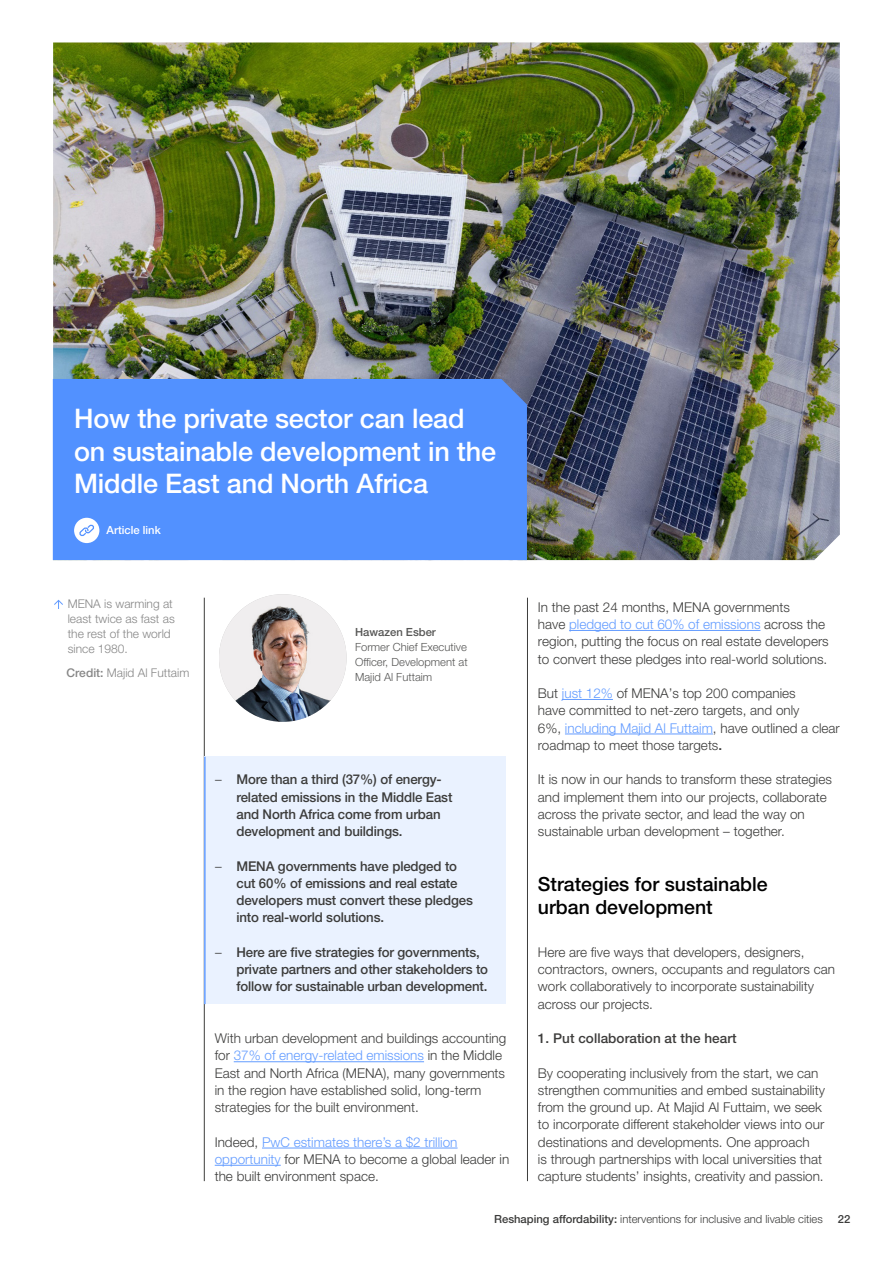
<style>
.page{position:relative;width:893px;height:1263px;background:#fff}
.page>*{position:absolute;margin:0;border:0;box-sizing:border-box;transform-origin:0 0}
.t1{font:500 27px/32.4px "Helvetica Neue LT Pro";letter-spacing:-.005em;color:#fff}
.t2{font:500 19.5px/23.4px "Helvetica Neue LT Pro";color:#000}
.t3{font:300 13.5px/17.2px "Helvetica Neue LT Pro";color:#3c3c3b}
.t4{font:500 13.5px/17.2px "Helvetica Neue LT Pro";letter-spacing:-.01em;color:#3c3c3b}
.t5{font:500 13.5px "Helvetica Neue LT Pro";letter-spacing:.005em;color:#3d3c3b}
.t6{font:300 12px/15px "Helvetica Neue LT Pro";color:#878787}
.t7{font:300 11.25px "Helvetica Neue LT Pro";color:#3c3c3b}
.t8{font:300 11.25px/15px "Helvetica Neue LT Pro";color:#575756;text-align:justify}
.t9{font:500 11.25px "Helvetica Neue LT Pro";color:#575756}
.t10{font:500 11.25px "Helvetica Neue LT Pro";color:#fff}
.t11{font:500 11.25px "Helvetica Neue LT Pro";color:#3c3c3b}
.s1{font-weight:500}
.s2{font-weight:300}
.s3{color:#639cff}
</style>
<div class="page">
<img style="left:53px;top:43px;width:787px;height:517px">
<img style="left:219px;top:594px;width:128px;height:128px;border-radius:64px">
<hr style="left:204px;top:598px;width:1px;height:583px;background:#3c3c3b">
<div style="left:205px;top:757px;width:301px;height:247px;background:#eaf2ff"></div>
<hr style="left:204px;top:757px;width:2px;height:247px;background:#639cff">
<hr style="left:527px;top:598px;width:1px;height:583px;background:#3c3c3b">
<svg style="left:54px;top:599px;width:9px;height:10px"></svg>
<hr style="left:234px;top:1061px;width:190px;height:1px;background:#639cff">
<hr style="left:262px;top:1148px;width:196px;height:1px;background:#639cff">
<hr style="left:215px;top:1165px;width:66px;height:1px;background:#639cff">
<hr style="left:569px;top:630px;width:191px;height:1px;background:#639cff">
<hr style="left:562px;top:699px;width:51px;height:1px;background:#639cff">
<hr style="left:565px;top:734px;width:148px;height:1px;background:#639cff">
<div style="left:53px;top:379px;width:474px;height:181px;background:#5291ff"></div>
<div style="left:74px;top:518px;width:25px;height:25px;background:#fff;border-radius:50%"></div>
<svg style="left:79px;top:524px;width:15px;height:13px"></svg>
<h1 class="t1" style="left:74px;top:402px;width:423px">How the private sector can lead on sustainable development in the<br>Middle East and North Africa</h1>
<p class="t10" style="left:107px;top:523px;width:56px">Article link</p>
<p class="t6" style="left:68px;top:596px;width:109px">MENA is warming at least twice as fast as the rest of the world since 1980.</p>
<p class="t6" style="left:67px;top:665px;width:124px"><span class="s1">Credit:</span> Majid Al Futtaim</p>
<p class="t9" style="left:355px;top:625px;width:82px">Hawazen Esber</p>
<p class="t8" style="left:355px;top:639px;width:114px">Former Chief Executive Officer, Development at Majid Al Futtaim</p>
<p class="t4" style="left:236px;top:771px;width:217px;text-indent:-21px"><span class="s2">–</span> More than a third (37%) of energy&shy;related emissions in the Middle East and North Africa come from urban development and buildings.</p>
<p class="t4" style="left:236px;top:857px;width:238px;text-indent:-21px"><span class="s2">–</span> MENA governments have pledged to cut 60% of emissions and real estate developers must convert these pledges into real-world solutions.</p>
<p class="t4" style="left:236px;top:943px;width:253px;text-indent:-21px"><span class="s2">–</span> Here are five strategies for governments, private partners and other stakeholders to follow for sustainable urban development.</p>
<p class="t3" style="left:215px;top:1029px;width:293px">With urban development and buildings accounting for <span class="s3">37% of energy-related emissions</span> in the Middle East and North Africa (MENA), many governments in the region have established solid, long-term strategies for the built environment.</p>
<p class="t3" style="left:215px;top:1133px;width:296px">Indeed, <span class="s3">PwC estimates there’s a $2 trillion opportunity</span> for MENA to become a global leader in the built environment space.</p>
<p class="t3" style="left:538px;top:598px;width:292px">In the past 24 months, MENA governments<br>have <span class="s3">pledged to cut 60% of emissions</span> across the region, putting the focus on real estate developers to convert these pledges into real-world solutions.</p>
<p class="t3" style="left:538px;top:684px;width:303px">But <span class="s3">just 12%</span> of MENA’s top 200 companies<br>have committed to net-zero targets, and only<br>6%, <span class="s3">including Majid Al Futtaim</span>, have outlined a clear roadmap to meet those targets<span class="s1">.</span></p>
<p class="t3" style="left:538px;top:771px;width:296px">It is now in our hands to transform these strategies and implement them into our projects, collaborate across the private sector, and lead the way on sustainable urban development – together.</p>
<h2 class="t2" style="left:538px;top:872px;width:231px">Strategies for sustainable urban development</h2>
<p class="t3" style="left:538px;top:943px;width:299px">Here are five ways that developers, designers, contractors, owners, occupants and regulators can work collaboratively to incorporate sustainability across our projects.</p>
<p class="t5" style="left:538px;top:1030px;width:200px">1. Put collaboration at the heart</p>
<p class="t3" style="left:538px;top:1064px;width:289px">By cooperating inclusively from the start, we can strengthen communities and embed sustainability from the ground up. At Majid Al Futtaim, we seek to incorporate different stakeholder views into our destinations and developments. One approach<br>is through partnerships with local universities that capture students’ insights, creativity and passion.</p>
<p class="t7" style="left:494px;top:1212px;width:330px"><span class="s1">Reshaping affordability:</span> interventions for inclusive and livable cities</p>
<p class="t11" style="left:838px;top:1212px;width:14px">22</p>
</div>
